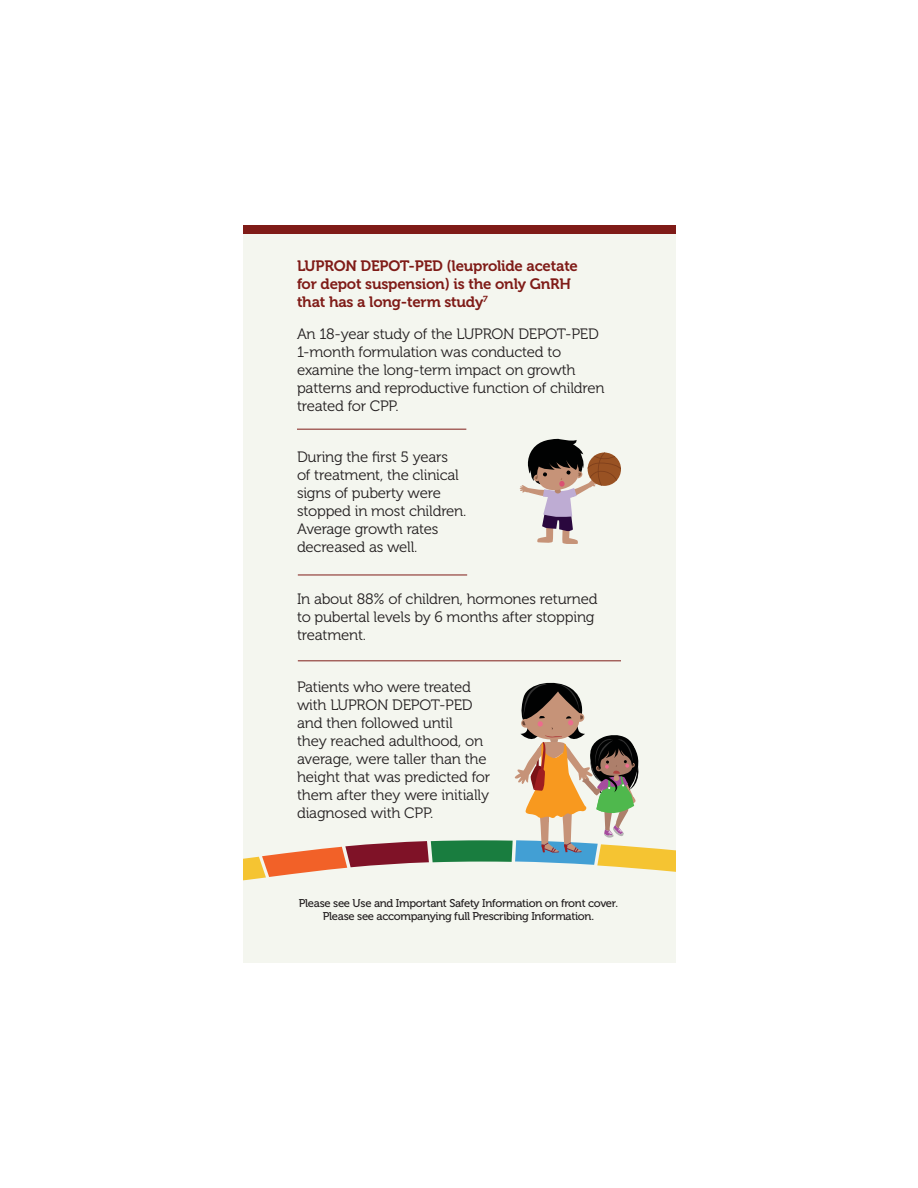
<style>
.page{position:relative;width:918px;height:1188px;background:#fff}
.page>*{position:absolute;margin:0;border:0;box-sizing:border-box;transform-origin:0 0}
.t1{font:15px/18px "Museo 300";letter-spacing:-.015em;color:#231f20}
.t2{font:15px/18px "Museo 700";letter-spacing:-.015em;color:#7f1b17}
.t3{font:11.25px/13.5px "Museo 500";letter-spacing:-.025em;color:#231f20;text-align:center}
</style>
<div class="page">
<div style="left:243px;top:226px;width:432px;height:737px;background:#f4f6ef"></div>
<svg style="left:243px;top:682px;width:432px;height:199px"></svg>
<hr style="left:297px;top:429px;width:169px;height:1px;background:#7f1c18">
<hr style="left:298px;top:575px;width:169px;height:1px;background:#7f1c18">
<hr style="left:298px;top:660px;width:323px;height:1px;background:#7f1c18">
<svg style="left:519px;top:439px;width:102px;height:105px"></svg>
<div style="left:243px;top:225px;width:432px;height:9px;background:#7f1b17"></div>
<p class="t2" style="left:297px;top:258px;width:282px">LUPRON DEPOT-PED (leuprolide acetate for depot suspension) is the only GnRH that has a long-term study<sup>7</sup></p>
<p class="t1" style="left:297px;top:326px;width:309px">An 18-year study of the LUPRON DEPOT-PED 1-month formulation was conducted to examine the long-term impact on growth patterns and reproductive function of children treated for CPP.</p>
<p class="t1" style="left:297px;top:449px;width:171px">During the first 5 years<br>of treatment, the clinical signs of puberty were stopped in most children.<br>Average growth rates decreased as well.</p>
<p class="t1" style="left:297px;top:591px;width:302px">In about 88% of children, hormones returned to pubertal levels by 6 months after stopping treatment.</p>
<p class="t1" style="left:297px;top:679px;width:195px">Patients who were treated with LUPRON DEPOT-PED and then followed until<br>they reached adulthood, on average, were taller than the height that was predicted for them after they were initially diagnosed with CPP.</p>
<p class="t3" style="left:299px;top:897px;width:321px">Please see Use and Important Safety Information on front cover.<br>Please see accompanying full Prescribing Information.</p>
</div>
